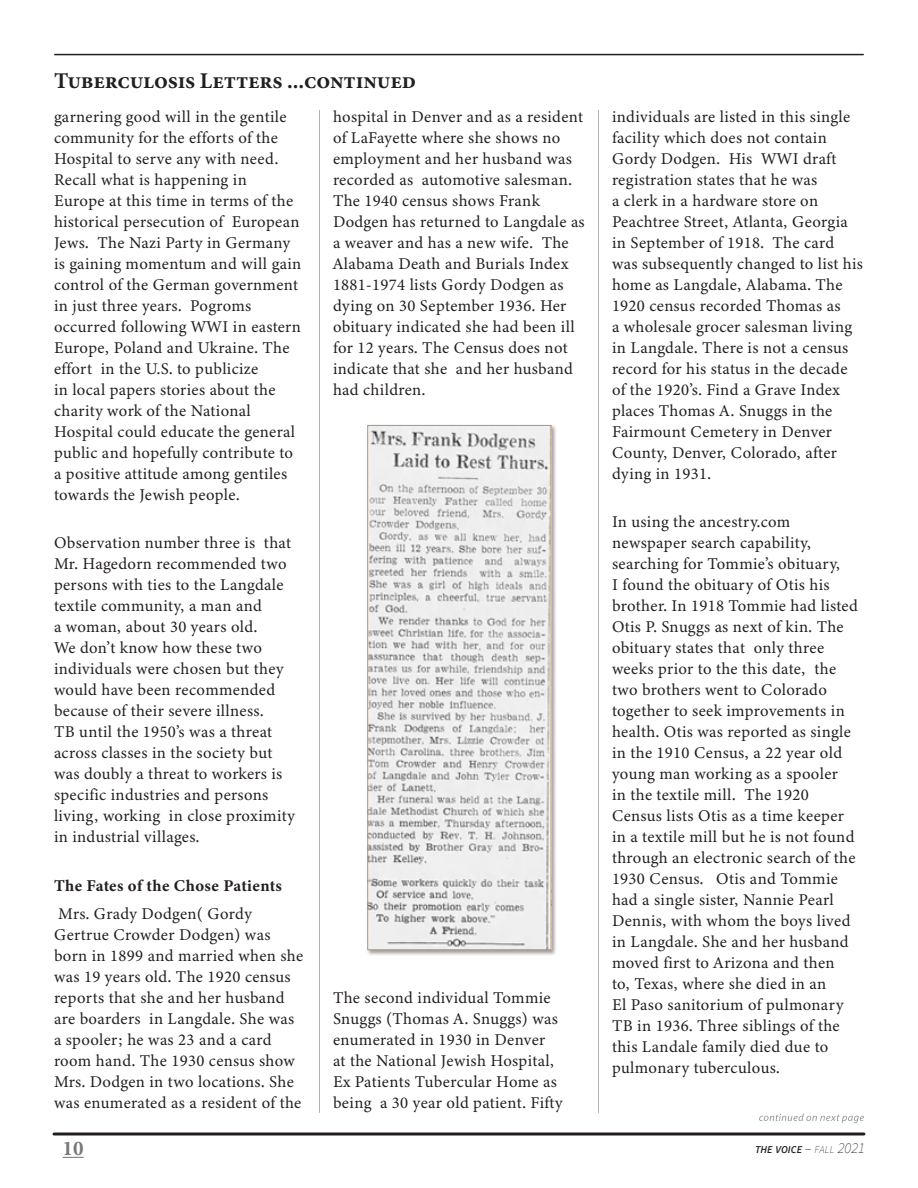
<style>
.page{position:relative;width:918px;height:1188px;background:#fff}
.page>*{position:absolute;margin:0;border:0;box-sizing:border-box;transform-origin:0 0}
.t1{font:700 22.5px "Minion Pro";letter-spacing:-.01em;color:#231f20}
.t2{font:700 21px "Minion Pro";color:#76787b}
.Footnote{font:16.5px/21px "Minion Variable Concept";letter-spacing:.02em;color:#231f20}
.t3{font:italic 600 10.5px "Source Sans Pro";color:#231f20}
.s1{font-weight:200;font-size:15px}
.s2{font-weight:200}
</style>
<div class="page">
<svg style="left:63px;top:1157px;width:21px;height:1px"></svg>
<svg style="left:54px;top:1132px;width:810px;height:4px;background:#595657"></svg>
<hr style="left:55px;top:54px;width:808px;height:1px;background:#231f20">
<svg style="left:759px;top:1113px;width:105px;height:10px"></svg>
<hr style="left:319px;top:110px;width:1px;height:1003px;background:#b2b3b7">
<hr style="left:598px;top:110px;width:1px;height:1003px;background:#b2b3b7">
<div style="left:366px;top:424px;width:192px;height:532px;background:#231f20;opacity:.43"></div>
<img style="left:369px;top:427px;width:180px;height:521px">
<div style="left:367px;top:425px;width:184px;height:525px;border:1px solid #c3945d"></div>
<p class="t1" style="left:54px;top:65px;width:364px">Tuberculosis Letters ...continued</p>
<p class="Footnote" style="left:54px;top:106px;width:249px">garnering good will in the gentile community for the efforts of the<br>Hospital to serve any with need.<br>Recall what is happening in<br>Europe at this time in terms of the historical persecution of European<br>Jews. The Nazi Party in Germany is gaining momentum and will gain control of the German government in just three years. Pogroms occurred following WWI in eastern<br>Europe, Poland and Ukraine. The effort in the U.S. to publicize<br>in local papers stories about the charity work of the National<br>Hospital could educate the general public and hopefully contribute to a positive attitude among gentiles towards the Jewish people.</p>
<p class="Footnote" style="left:54px;top:533px;width:242px">Observation number three is that<br>Mr. Hagedorn recommended two persons with ties to the Langdale textile community, a man and<br>a woman, about 30 years old.<br>We don’t know how these two individuals were chosen but they would have been recommended because of their severe illness.<br>TB until the 1950’s was a threat across classes in the society but was doubly a threat to workers is specific industries and persons living, working in close proximity in industrial villages.</p>
<p class="Footnote" style="left:54px;top:875px;width:230px">The Fates of the Chose Patients</p>
<p class="Footnote" style="left:54px;top:903px;width:251px">Mrs. Grady Dodgen( Gordy<br>Gertrue Crowder Dodgen) was born in 1899 and married when she was 19 years old. The 1920 census reports that she and her husband are boarders in Langdale. She was a spooler; he was 23 and a card room hand. The 1930 census show<br>Mrs. Dodgen in two locations. She was enumerated as a resident of the</p>
<p class="Footnote" style="left:333px;top:106px;width:253px">hospital in Denver and as a resident of LaFayette where she shows no employment and her husband was recorded as automotive salesman.<br>The 1940 census shows Frank<br>Dodgen has returned to Langdale as a weaver and has a new wife. The<br>Alabama Death and Burials Index<br>1881-1974 lists Gordy Dodgen as dying on 30 September 1936. Her obituary indicated she had been ill for 12 years. The Census does not indicate that she and her husband had children.</p>
<p class="Footnote" style="left:333px;top:987px;width:231px">The second individual Tommie<br>Snuggs (Thomas A. Snuggs) was enumerated in 1930 in Denver<br>at the National Jewish Hospital,<br>Ex Patients Tubercular Home as being a 30 year old patient. Fifty</p>
<p class="Footnote" style="left:612px;top:106px;width:253px">individuals are listed in this single facility which does not contain<br>Gordy Dodgen. His WWI draft registration states that he was<br>a clerk in a hardware store on<br>Peachtree Street, Atlanta, Georgia in September of 1918. The card was subsequently changed to list his home as Langdale, Alabama. The<br>1920 census recorded Thomas as<br>a wholesale grocer salesman living in Langdale. There is not a census record for his status in the decade of the 1920’s. Find a Grave Index places Thomas A. Snuggs in the<br>Fairmount Cemetery in Denver<br>County, Denver, Colorado, after dying in 1931.</p>
<p class="Footnote" style="left:612px;top:512px;width:247px">In using the ancestry.com newspaper search capability, searching for Tommie’s obituary,<br>I found the obituary of Otis his brother. In 1918 Tommie had listed<br>Otis P. Snuggs as next of kin. The obituary states that only three weeks prior to the this date, the two brothers went to Colorado together to seek improvements in health. Otis was reported as single in the 1910 Census, a 22 year old young man working as a spooler<br>in the textile mill. The 1920<br>Census lists Otis as a time keeper in a textile mill but he is not found through an electronic search of the<br>1930 Census. Otis and Tommie had a single sister, Nannie Pearl<br>Dennis, with whom the boys lived in Langdale. She and her husband moved first to Arizona and then<br>to, Texas, where she died in an<br>El Paso sanitorium of pulmonary<br>TB in 1936. Three siblings of the this Landale family died due to pulmonary tuberculous.</p>
<p class="t2" style="left:63px;top:1134px;width:22px">10</p>
<p class="t3" style="left:755px;top:1143px;width:111px">THE VOICE <span class="s1">–</span> <span class="s2">fall</span> <span class="s1">2021</span></p>
</div>
